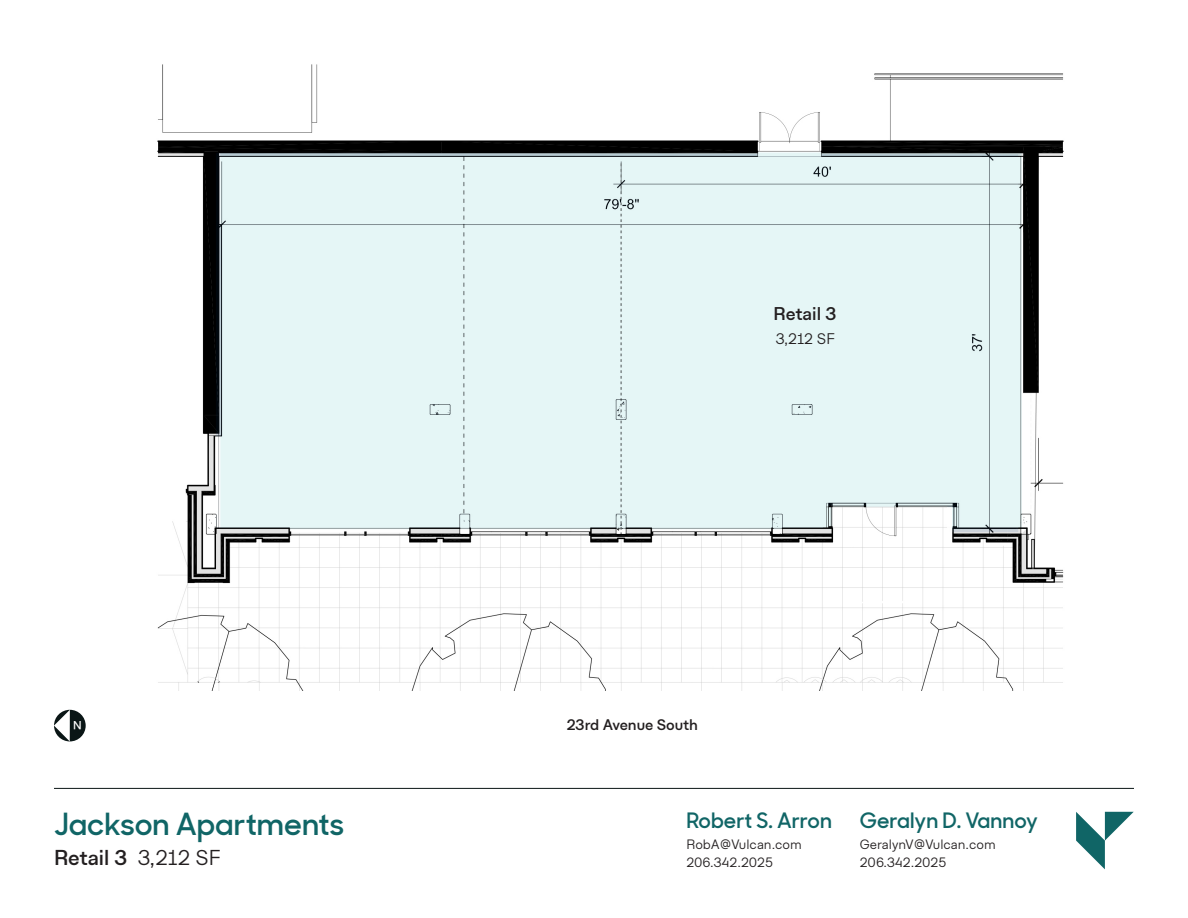
<style>
.page{position:relative;width:1188px;height:918px;background:#fff}
.page>*{position:absolute;margin:0;border:0;box-sizing:border-box;transform-origin:0 0}
.t1{font:600 30.45px "Sharp Sans Display No 1";color:#106566}
.t2{font:600 21.15px "Sharp Sans Display No 1";color:#106566}
.t3{font:600 21px "Planc";color:#231f20}
.t4{font:600 18px "Planc";color:#231f20}
.t5{font:600 15px "Planc";color:#231f20}
.t6{font:15px "Planc";color:#231f20}
.t7{font:13.2px "Planc";color:#231f20}
.t8{font:600 11.25px "Sharp Sans Display No 1";color:#fff}
.s1{font-weight:400}
</style>
<div class="page">
<hr style="left:54px;top:788px;width:1080px;height:1px;background:#0a1616">
<div style="left:54px;top:710px;width:32px;height:31px;background:#0a1616;border-radius:50%"></div>
<svg style="left:54px;top:710px;width:16px;height:31px"></svg>
<svg style="left:1076px;top:812px;width:58px;height:57px"></svg>
<img style="left:157px;top:64px;width:907px;height:626px">
<div style="left:220px;top:153px;width:802px;height:376px;background:#e5f6f6"></div>
<p class="t4" style="left:774px;top:302px;width:64px">Retail 3</p>
<p class="t6" style="left:775px;top:329px;width:61px">3,212 SF</p>
<p class="t8" style="left:82px;top:734px;width:10px;rotate:-180deg">N</p>
<p class="t5" style="left:567px;top:715px;width:133px">23rd Avenue South</p>
<p class="t1" style="left:54px;top:800px;width:292px">Jackson Apartments</p>
<p class="t3" style="left:54px;top:844px;width:168px">Retail 3 <span class="s1">3,212 SF</span></p>
<p class="t2" style="left:686px;top:804px;width:147px">Robert S. Arron</p>
<p class="t7" style="left:686px;top:835px;width:117px">RobA@Vulcan.com</p>
<p class="t7" style="left:686px;top:853px;width:88px">206.342.2025</p>
<p class="t2" style="left:860px;top:804px;width:179px">Geralyn D. Vannoy</p>
<p class="t7" style="left:860px;top:835px;width:138px">GeralynV@Vulcan.com</p>
<p class="t7" style="left:860px;top:853px;width:88px">206.342.2025</p>
</div>
